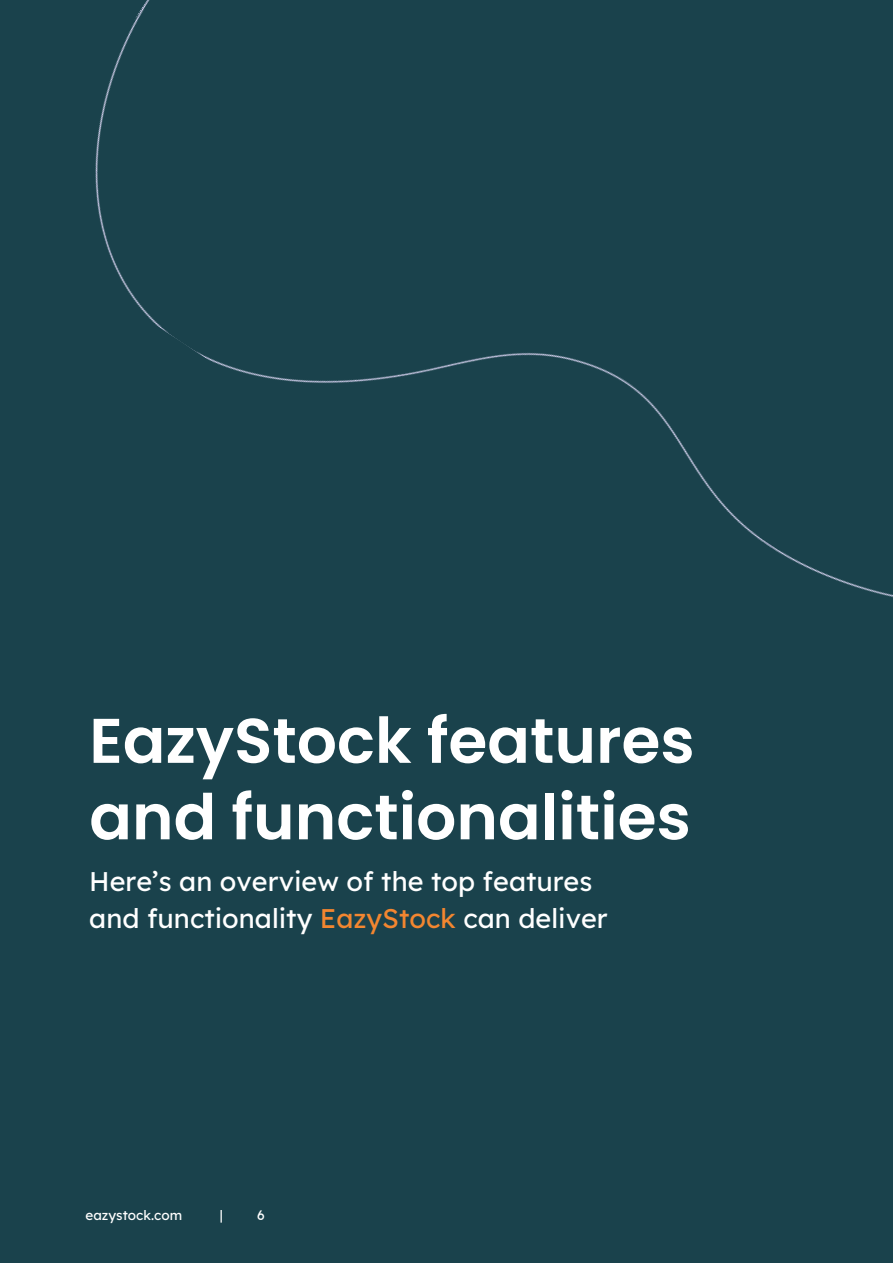
<style>
.page{position:relative;width:893px;height:1264px;background:#fff}
.page>*{position:absolute;margin:0;border:0;box-sizing:border-box;transform-origin:0 0}
.t1{font:600 63px/76.5px "Poppins";color:#fff}
.t2{font:27px/37px "Lexend";color:#fff}
.t3{font:13.5px "Lexend";color:#fff}
.s1{color:#f38630}
</style>
<div class="page">
<div style="left:0;top:0;width:892px;height:1262px;background:#1a424c"></div>
<img style="left:95px;top:0;width:797px;height:597px">
<p class="t1" style="left:89px;top:702px;width:607px">EazyStock features and functionalities</p>
<p class="t2" style="left:89px;top:862px;width:520px">Here’s an overview of the top features and functionality <span class="s1">EazyStock</span> can deliver</p>
<p class="t3" style="left:85px;top:1205px;width:98px">eazystock.com</p>
<p class="t3" style="left:220px;top:1205px;width:5px">|</p>
<p class="t3" style="left:257px;top:1205px;width:9px">6</p>
</div>
